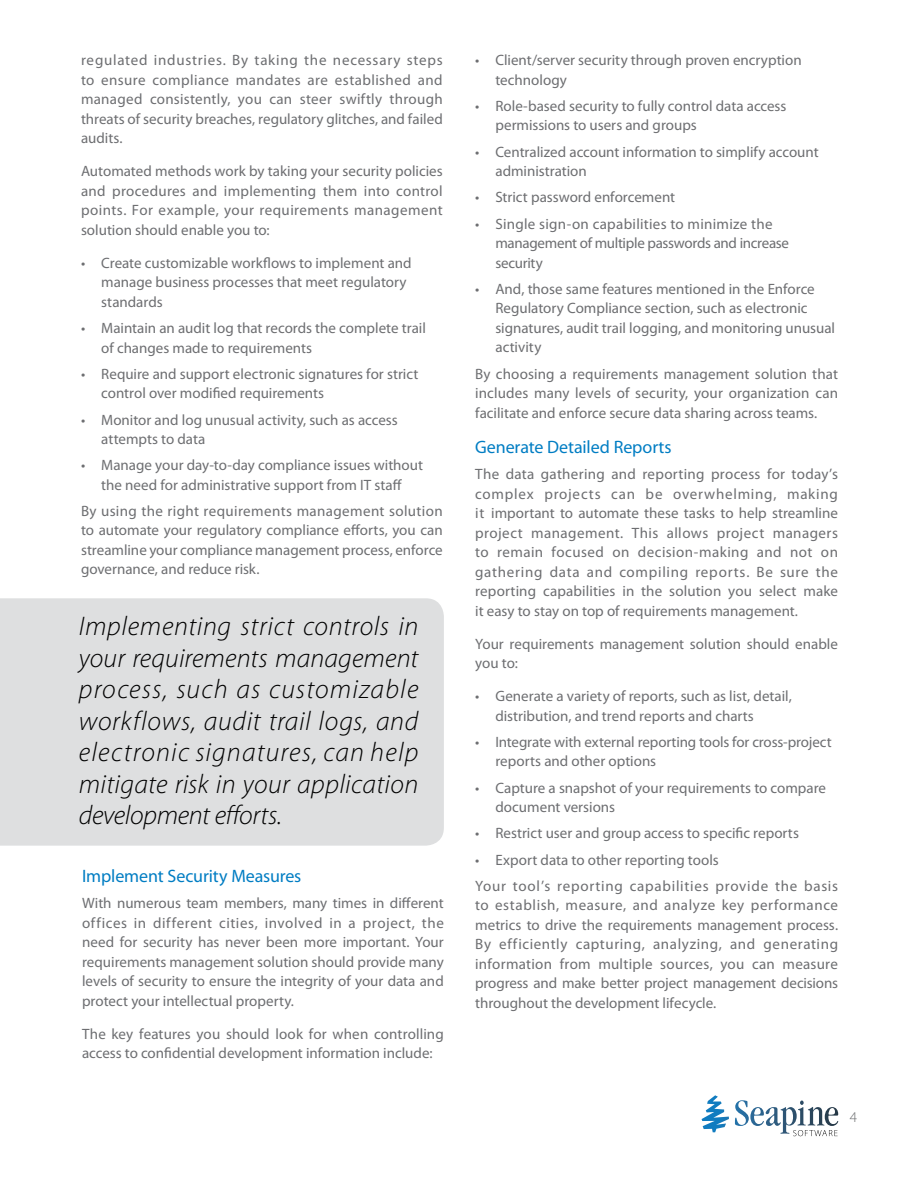
<style>
.page{position:relative;width:918px;height:1188px;background:#fff}
.page>*{position:absolute;margin:0;border:0;box-sizing:border-box;transform-origin:0 0}
.t1{font:italic 300 27px/31.5px "Myriad Pro";letter-spacing:.01em;color:#000;text-align:justify}
.t2{font:18px "Myriad Pro";letter-spacing:-.005em;color:#007dc3}
.t3{font:15px/19.5px "Myriad Pro";color:#6d6e71}
.t4{font:15px/26.2px "Myriad Pro";letter-spacing:.045em;color:#6d6e71}
.t5{font:300 15px "Myriad Pro";color:#6d6e71}
</style>
<div class="page">
<svg style="left:702px;top:1095px;width:27px;height:37px"></svg>
<svg style="left:735px;top:1100px;width:103px;height:36px"></svg>
<div style="left:0;top:598px;width:444px;height:248px;background:#dedfe0"></div>
<p class="t3" style="left:81px;top:50px;width:363px;text-align:justify">regulated industries. By taking the necessary steps to ensure compliance mandates are established and managed consistently, you can steer swiftly through threats of security breaches, regulatory glitches, and failed audits.</p>
<p class="t3" style="left:81px;top:161px;width:363px;text-align:justify">Automated methods work by taking your security policies and procedures and implementing them into control points. For example, your requirements management solution should enable you to:</p>
<p class="t3" style="left:101px;top:253px;width:312px;text-indent:-20px">• Create customizable workflows to implement and manage business processes that meet regulatory standards</p>
<p class="t3" style="left:101px;top:318px;width:326px;text-indent:-20px">• Maintain an audit log that records the complete trail of changes made to requirements</p>
<p class="t3" style="left:101px;top:364px;width:319px;text-indent:-20px">• Require and support electronic signatures for strict control over modified requirements</p>
<p class="t3" style="left:101px;top:409px;width:298px;text-indent:-20px">• Monitor and log unusual activity, such as access attempts to data</p>
<p class="t3" style="left:81px;top:455px;width:344px;text-align:center">• Manage your day-to-day compliance issues without the need for administrative support from IT staff</p>
<p class="t3" style="left:81px;top:501px;width:363px;text-align:justify">By using the right requirements management solution to automate your regulatory compliance efforts, you can streamline your compliance management process, enforce governance, and reduce risk.</p>
<h1 class="t1" style="left:79px;top:610px;width:341px">Implementing strict controls in your requirements management process, such as customizable workflows, audit trail logs, and electronic signatures, can help mitigate risk in your application development efforts.</h1>
<p class="t2" style="left:82px;top:865px;width:221px">Implement Security Measures</p>
<p class="t3" style="left:82px;top:893px;width:363px;text-align:justify">With numerous team members, many times in different offices in different cities, involved in a project, the need for security has never been more important. Your requirements management solution should provide many levels of security to ensure the integrity of your data and protect your intellectual property.</p>
<p class="t3" style="left:82px;top:1024px;width:363px">The key features you should look for when controlling access to confidential development information include:</p>
<p class="t3" style="left:495px;top:50px;width:308px;text-indent:-20px">• Client/server security through proven encryption technology</p>
<p class="t3" style="left:495px;top:96px;width:293px;text-indent:-20px">• Role-based security to fully control data access permissions to users and groups</p>
<p class="t3" style="left:495px;top:142px;width:325px;text-indent:-20px">• Centralized account information to simplify account administration</p>
<p class="t3" style="left:475px;top:187px;width:201px">• Strict password enforcement</p>
<p class="t3" style="left:495px;top:214px;width:295px;text-indent:-20px">• Single sign-on capabilities to minimize the management of multiple passwords and increase security</p>
<p class="t3" style="left:495px;top:279px;width:341px;text-indent:-20px">• And, those same features mentioned in the Enforce Regulatory Compliance section, such as electronic signatures, audit trail logging, and monitoring unusual activity</p>
<p class="t3" style="left:475px;top:364px;width:364px;text-align:justify">By choosing a requirements management solution that includes many levels of security, your organization can facilitate and enforce secure data sharing across teams.</p>
<p class="t2" style="left:475px;top:436px;width:198px">Generate Detailed Reports</p>
<p class="t3" style="left:475px;top:464px;width:364px;text-align:justify">The data gathering and reporting process for today’s complex projects can be overwhelming, making it important to automate these tasks to help streamline project management. This allows project managers to remain focused on decision-making and not on gathering data and compiling reports. Be sure the reporting capabilities in the solution you select make it easy to stay on top of requirements management.</p>
<p class="t3" style="left:475px;top:634px;width:364px">Your requirements management solution should enable you to:</p>
<p class="t3" style="left:495px;top:686px;width:298px;text-indent:-20px">• Generate a variety of reports, such as list, detail, distribution, and trend reports and charts</p>
<p class="t3" style="left:495px;top:732px;width:338px;text-indent:-20px">• Integrate with external reporting tools for cross-project reports and other options</p>
<p class="t3" style="left:495px;top:778px;width:332px;text-indent:-20px">• Capture a snapshot of your requirements to compare document versions</p>
<p class="t3" style="left:475px;top:823px;width:325px">• Restrict user and group access to specific reports</p>
<p class="t4" style="left:475px;top:846px;width:364px">• Export data to other reporting tools<br>Your tool’s reporting capabilities provide the basis</p>
<p class="t3" style="left:475px;top:895px;width:364px;text-align:justify">to establish, measure, and analyze key performance metrics to drive the requirements management process.<br>By efficiently capturing, analyzing, and generating information from multiple sources, you can measure progress and make better project management decisions throughout the development lifecycle.</p>
<p class="t5" style="left:850px;top:1108px;width:9px">4</p>
</div>
